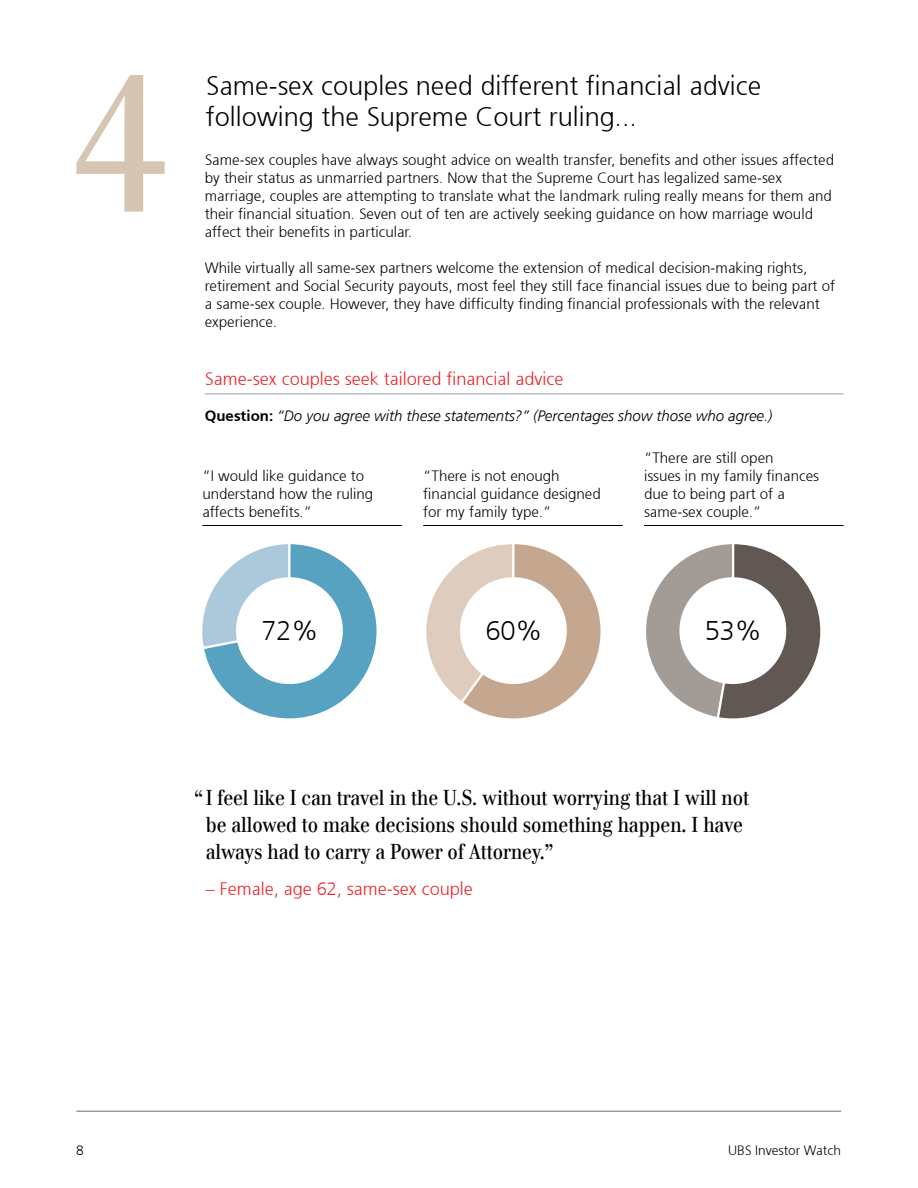
<style>
.page{position:relative;width:918px;height:1188px;background:#fff}
.page>*{position:absolute;margin:0;border:0;box-sizing:border-box;transform-origin:0 0}
.t1{font:193.5px "UBS Headline";color:#d7c5b4}
.t2{font:300 27px/31.5px "Frutiger 45";color:#000}
.t3{font:21px/27px "UBS Headline";color:#000}
.t4{font:300 18px "Frutiger 45";color:#ed1d24}
.t5{font:300 15px/18px "Frutiger 45";color:#000}
.t6{font:italic 300 15px "Frutiger 45";color:#000}
.t7{font:300 13.5px "Frutiger 45";color:#000}
.s1{font-style:normal}
</style>
<div class="page">
<hr style="left:76px;top:1111px;width:765px;height:1px;background:#6d6e71">
<hr style="left:205px;top:394px;width:639px;height:1px;background:#999b9e">
<svg style="left:202px;top:544px;width:175px;height:175px"></svg>
<svg style="left:426px;top:544px;width:175px;height:175px"></svg>
<svg style="left:646px;top:544px;width:175px;height:175px"></svg>
<div style="left:236px;top:577px;width:107px;height:107px;background:#fff;border-radius:50%"></div>
<div style="left:460px;top:577px;width:107px;height:107px;background:#fff;border-radius:50%"></div>
<div style="left:679px;top:577px;width:107px;height:107px;background:#fff;border-radius:50%"></div>
<hr style="left:202px;top:525px;width:200px;height:1px;background:#000">
<hr style="left:423px;top:525px;width:200px;height:1px;background:#000">
<hr style="left:644px;top:525px;width:200px;height:1px;background:#000">
<h1 class="t1" style="left:73px;top:29px;width:97px">4</h1>
<h2 class="t2" style="left:206px;top:70px;width:557px">Same-sex couples need different financial advice following the Supreme Court ruling...</h2>
<p class="t5" style="left:205px;top:150px;width:631px">Same-sex couples have always sought advice on wealth transfer, benefits and other issues affected by their status as unmarried partners. Now that the Supreme Court has legalized same-sex marriage, couples are attempting to translate what the landmark ruling really means for them and their financial situation. Seven out of ten are actively seeking guidance on how marriage would affect their benefits in particular.</p>
<p class="t5" style="left:205px;top:258px;width:632px">While virtually all same-sex partners welcome the extension of medical decision-making rights, retirement and Social Security payouts, most feel they still face financial issues due to being part of a same-sex couple. However, they have difficulty finding financial professionals with the relevant experience.</p>
<p class="t4" style="left:205px;top:368px;width:360px">Same-sex couples seek tailored financial advice</p>
<p class="t6" style="left:205px;top:407px;width:569px"><span class="s1">Question:</span> “Do you agree with these statements?” (Percentages show those who agree.)</p>
<p class="t5" style="left:202px;top:466px;width:172px">“I would like guidance to understand how the ruling affects benefits.”</p>
<p class="t5" style="left:423px;top:466px;width:179px">“There is not enough financial guidance designed for my family type.”</p>
<p class="t5" style="left:644px;top:448px;width:177px">“There are still open<br>issues in my family finances due to being part of a same-sex couple.”</p>
<h2 class="t2" style="left:262px;top:615px;width:59px">72%</h2>
<h2 class="t2" style="left:485px;top:615px;width:59px">60%</h2>
<h2 class="t2" style="left:705px;top:615px;width:59px">53%</h2>
<h3 class="t3" style="left:206px;top:784px;width:545px;text-indent:-11px">“ I feel like I can travel in the U.S. without worrying that I will not be allowed to make decisions should something happen. I have always had to carry a Power of Attorney.”</h3>
<p class="t4" style="left:206px;top:879px;width:269px">– Female, age 62, same-sex couple</p>
<p class="t7" style="left:76px;top:1142px;width:9px">8</p>
<p class="t7" style="left:728px;top:1142px;width:114px">UBS Investor Watch</p>
</div>
